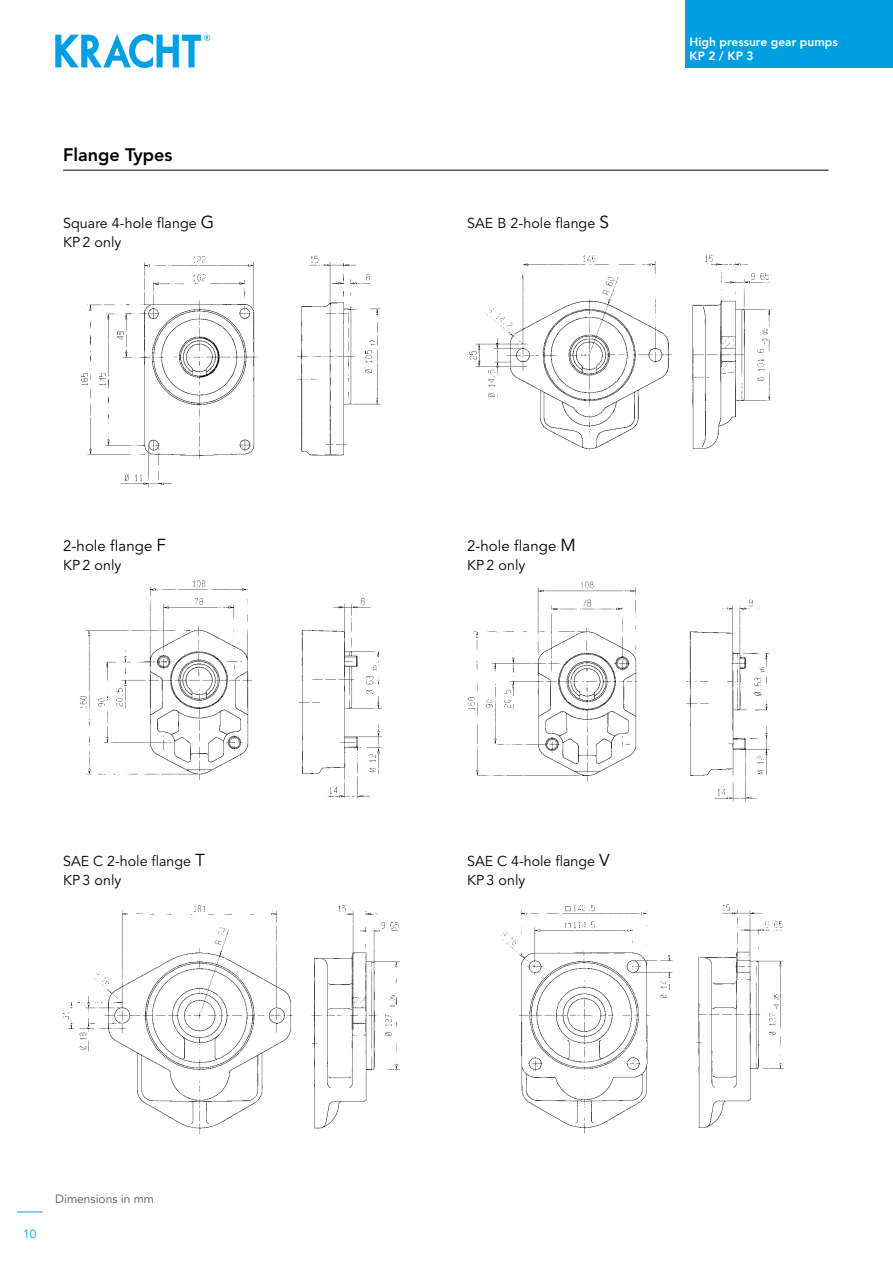
<style>
.page{position:relative;width:893px;height:1263px;background:#fff}
.page>*{position:absolute;margin:0;border:0;box-sizing:border-box;transform-origin:0 0}
.t1{font:800 18px "Avenir";color:#000}
.t2{font:15px "Avenir";letter-spacing:.005em;color:#000}
.t3{font:14.25px/18.8px "Avenir";letter-spacing:.005em;color:#000}
.t4{font:800 12px/14.4px "Avenir";color:#fff}
.t5{font:12px "Avenir";color:#565655}
.t6{font:12px "Avenir";color:#009ee3}
.s1{font-size:17.25px}
</style>
<div class="page">
<svg style="left:55px;top:34px;width:155px;height:34px"></svg>
<svg style="left:17px;top:1211px;width:26px;height:1px"></svg>
<div style="left:685px;top:0;width:208px;height:68px;background:#009ee3"></div>
<hr style="left:63px;top:170px;width:765px;height:1px;background:#000">
<img style="left:81px;top:255px;width:300px;height:233px">
<img style="left:469px;top:255px;width:304px;height:196px">
<img style="left:79px;top:580px;width:303px;height:219px">
<img style="left:467px;top:581px;width:303px;height:221px">
<img style="left:62px;top:905px;width:338px;height:229px">
<img style="left:501px;top:904px;width:283px;height:230px">
<p class="t1" style="left:63px;top:144px;width:111px">Flange Types</p>
<p class="t3" style="left:63px;top:214px;width:153px">Square 4-hole flange <span class="s1">G<br></span>KP 2 only</p>
<p class="t3" style="left:467px;top:214px;width:143px">SAE B 2-hole flange <span class="s1">S</span></p>
<p class="t4" style="left:689px;top:35px;width:150px">High pressure gear pumps<br>KP 2 / KP 3</p>
<p class="t2" style="left:63px;top:537px;width:104px">2-hole flange <span class="s1">F</span></p>
<p class="t3" style="left:63px;top:556px;width:60px">KP 2 only</p>
<p class="t2" style="left:467px;top:537px;width:110px">2-hole flange <span class="s1">M</span></p>
<p class="t3" style="left:467px;top:556px;width:60px">KP 2 only</p>
<p class="t3" style="left:63px;top:852px;width:143px">SAE C 2-hole flange <span class="s1">T<br></span>KP 3 only</p>
<p class="t3" style="left:467px;top:852px;width:144px">SAE C 4-hole flange <span class="s1">V<br></span>KP 3 only</p>
<p class="t6" style="left:23px;top:1227px;width:15px">10</p>
<p class="t5" style="left:55px;top:1192px;width:100px">Dimensions in mm</p>
</div>
